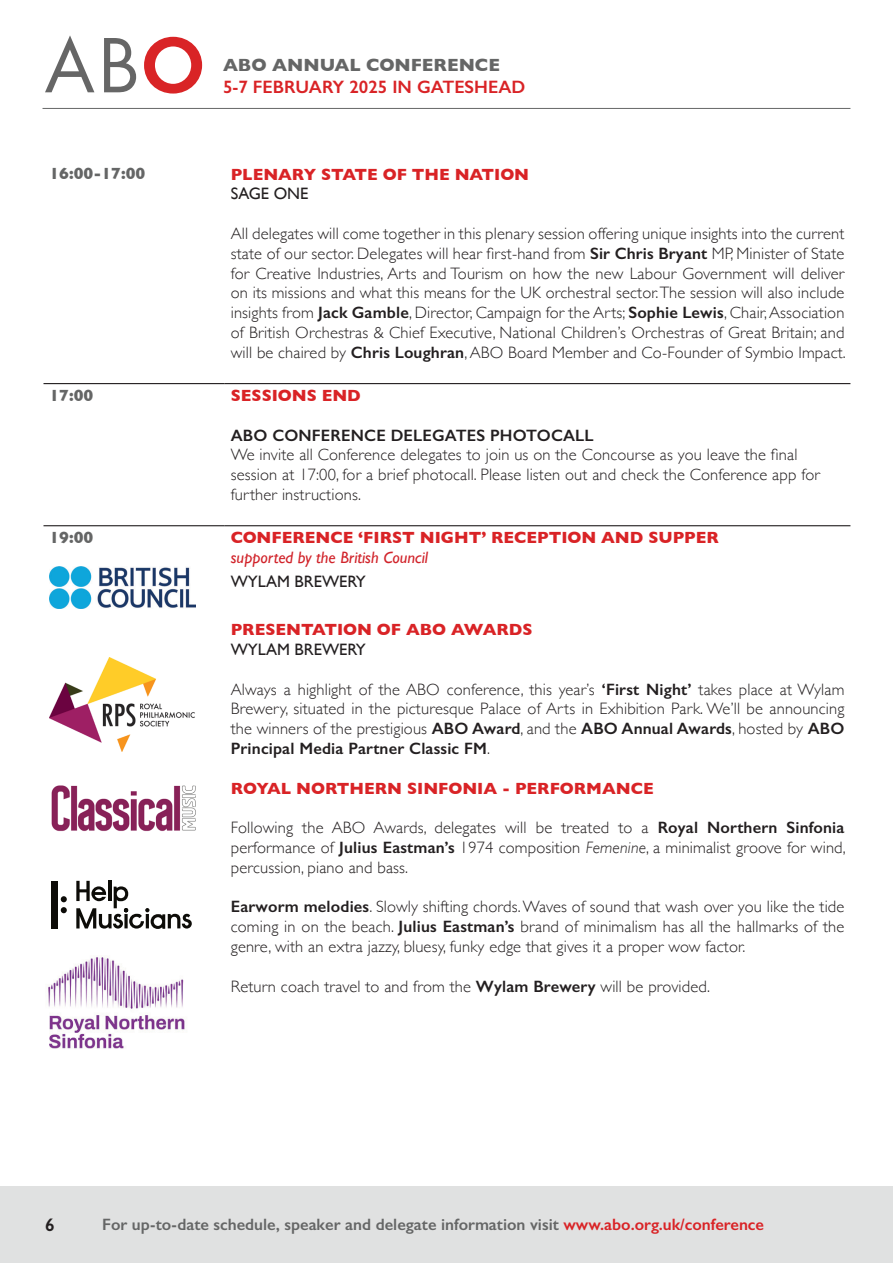
<style>
.page{position:relative;width:893px;height:1263px;background:#fff}
.page>*{position:absolute;margin:0;border:0;box-sizing:border-box;transform-origin:0 0}
.t1{font:600 18px "Gill Sans";color:#d92326}
.t2{font:700 18px "Gill Sans";color:#656666}
.t3{font:600 18px "Gill Sans";color:#231f20}
.t4{font:300 16.5px/19.8px "Gill Sans";letter-spacing:.01em;color:#231f20;text-align:justify}
.t5{font:700 16.5px "Gill Sans";color:#d92326}
.t6{font:600 16.5px "Gill Sans";color:#656666}
.t7{font:16.5px "Gill Sans";color:#231f20}
.t8{font:600 16.5px "Gill Sans";letter-spacing:.01em;color:#231f20}
.t9{font:italic 16.5px "Gill Sans";color:#d1232a}
.t10{font:700 16.5px "Gill Sans";color:#656666}
.s1{font-weight:600}
.s2{font-style:italic}
.s3{color:#d92326}
</style>
<div class="page">
<div style="left:0;top:1187px;width:893px;height:76px;background:#e0e1e1"></div>
<svg style="left:45px;top:35px;width:49px;height:57px"></svg>
<svg style="left:104px;top:38px;width:32px;height:54px"></svg>
<svg style="left:144px;top:37px;width:58px;height:57px"></svg>
<hr style="left:43px;top:108px;width:807px;height:1px;background:#656666">
<hr style="left:44px;top:383px;width:181px;height:1px;background:#231f20">
<hr style="left:225px;top:383px;width:625px;height:1px;background:#231f20">
<hr style="left:44px;top:525px;width:181px;height:1px;background:#231f20">
<hr style="left:225px;top:525px;width:625px;height:1px;background:#231f20">
<img style="left:50px;top:566px;width:146px;height:42px">
<img style="left:50px;top:658px;width:145px;height:94px">
<img style="left:51px;top:785px;width:145px;height:47px">
<hr style="left:108px;top:880px;width:3px;height:21px;background:#0d0c08">
<div style="left:51px;top:881px;width:6px;height:47px;background:#0d0c08"></div>
<svg style="left:61px;top:896px;width:6px;height:17px"></svg>
<svg style="left:76px;top:881px;width:116px;height:48px"></svg>
<img style="left:48px;top:956px;width:137px;height:93px">
<p class="t2" style="left:223px;top:51px;width:278px">ABO ANNUAL CONFERENCE</p>
<p class="t1" style="left:223px;top:76px;width:304px">5-7 FEBRUARY 2025 IN GATESHEAD</p>
<p class="t10" style="left:50px;top:160px;width:97px">16:00-17:00</p>
<p class="t5" style="left:231px;top:161px;width:300px">PLENARY STATE OF THE NATION</p>
<p class="t7" style="left:231px;top:184px;width:79px">SAGE ONE</p>
<p class="t4" style="left:231px;top:223px;width:616px">All delegates will come together in this plenary session offering unique insights into the current state of our sector. Delegates will hear first-hand from <span class="s1">Sir Chris Bryant</span> MP, Minister of State for Creative Industries, Arts and Tourism on how the new Labour Government will deliver on its missions and what this means for the UK orchestral sector. The session will also include insights from <span class="s1">Jack Gamble</span>, Director, Campaign for the Arts; <span class="s1">Sophie Lewis</span>, Chair, Association of British Orchestras &amp; Chief Executive, National Children’s Orchestras of Great Britain; and will be chaired by <span class="s1">Chris Loughran</span>, ABO Board Member and Co-Founder of Symbio Impact.</p>
<p class="t10" style="left:50px;top:382px;width:45px">17:00</p>
<p class="t5" style="left:231px;top:382px;width:132px">SESSIONS END</p>
<p class="t8" style="left:231px;top:425px;width:364px">ABO CONFERENCE DELEGATES PHOTOCALL</p>
<p class="t4" style="left:231px;top:444px;width:591px;text-align:left">We invite all Conference delegates to join us on the Concourse as you leave the final session at 17:00, for a brief photocall. Please listen out and check the Conference app for further instructions.</p>
<p class="t10" style="left:50px;top:524px;width:45px">19:00</p>
<p class="t5" style="left:231px;top:524px;width:490px">CONFERENCE ‘FIRST NIGHT’ RECEPTION AND SUPPER</p>
<p class="t9" style="left:231px;top:548px;width:199px">supported by the British Council</p>
<p class="t7" style="left:231px;top:572px;width:136px">WYLAM BREWERY</p>
<p class="t5" style="left:231px;top:616px;width:303px">PRESENTATION OF ABO AWARDS</p>
<p class="t7" style="left:231px;top:640px;width:136px">WYLAM BREWERY</p>
<p class="t4" style="left:231px;top:678px;width:615px">Always a highlight of the ABO conference, this year’s <span class="s1">‘First Night’</span> takes place at Wylam Brewery, situated in the picturesque Palace of Arts in Exhibition Park. We’ll be announcing the winners of the prestigious <span class="s1">ABO Award</span>, and the <span class="s1">ABO Annual Awards</span>, hosted by <span class="s1">ABO Principal Media Partner Classic FM</span>.</p>
<p class="t5" style="left:231px;top:775px;width:424px">ROYAL NORTHERN SINFONIA - PERFORMANCE</p>
<p class="t4" style="left:231px;top:817px;width:616px">Following the ABO Awards, delegates will be treated to a <span class="s1">Royal Northern Sinfonia </span>performance of <span class="s1">Julius Eastman’s</span> 1974 composition <span class="s2">Femenine</span>, a minimalist groove for wind, percussion, piano and bass.</p>
<p class="t4" style="left:231px;top:896px;width:615px"><span class="s1">Earworm melodies</span>. Slowly shifting chords. Waves of sound that wash over you like the tide coming in on the beach. <span class="s1">Julius Eastman’s</span> brand of minimalism has all the hallmarks of the genre, with an extra jazzy, bluesy, funky edge that gives it a proper wow factor.</p>
<p class="t4" style="left:231px;top:975px;width:481px">Return coach travel to and from the <span class="s1">Wylam Brewery</span> will be provided.</p>
<p class="t3" style="left:45px;top:1214px;width:11px">6</p>
<p class="t6" style="left:102px;top:1214px;width:663px">For up-to-date schedule, speaker and delegate information visit <span class="s3">www.abo.org.uk/conference</span></p>
</div>
